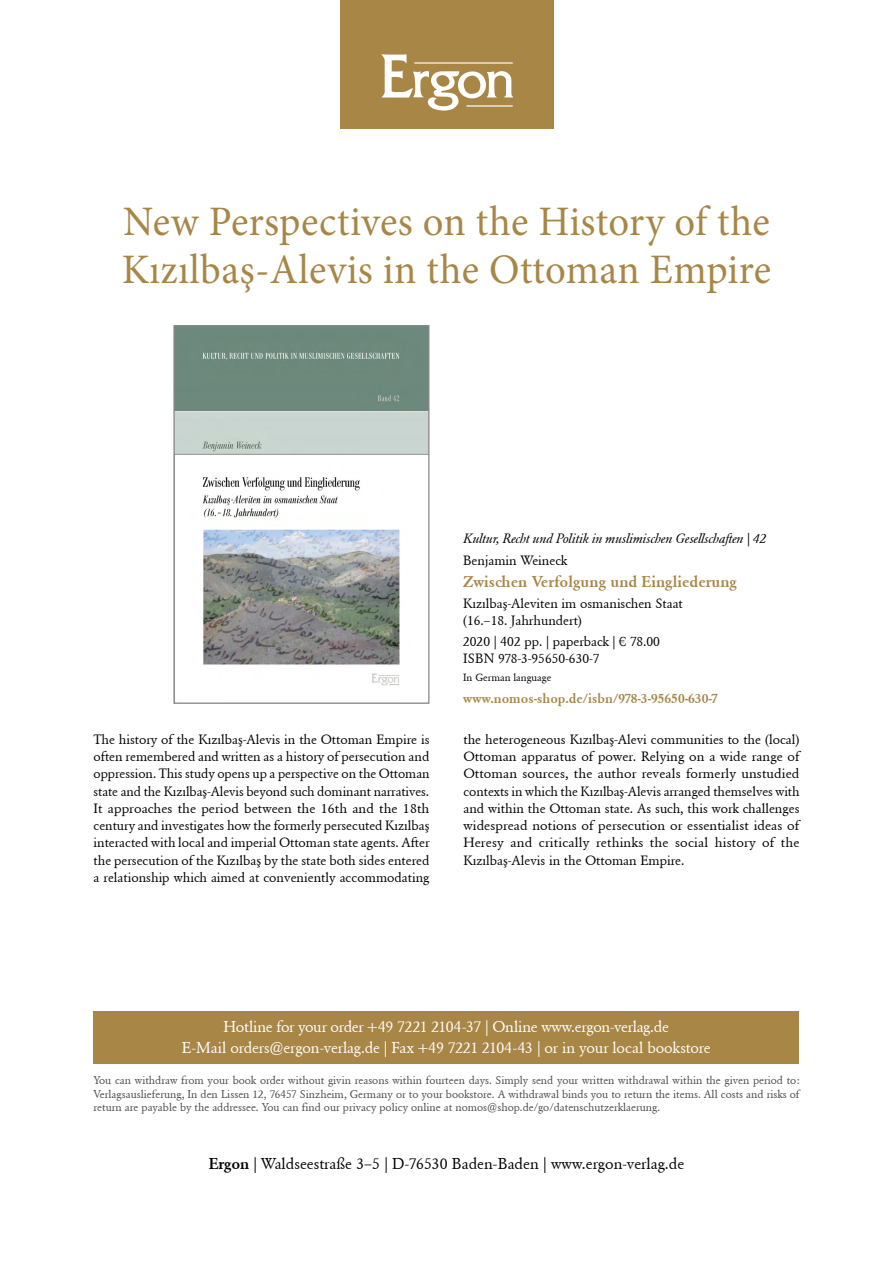
<style>
.page{position:relative;width:893px;height:1263px;background:#fff}
.page>*{position:absolute;margin:0;border:0;box-sizing:border-box;transform-origin:0 0}
.t1{font:42px/48px "Minion Pro";letter-spacing:.005em;color:#a78646}
.t2{font:15.75px/21px "Ergon Unicode";letter-spacing:-.015em;color:#fff;text-align:center}
.t3{font:15.75px "Ergon Unicode";color:#000}
.t4{font:700 15.75px "Ergon Unicode";color:#a78646}
.t5{font:13.5px/17.2px "Ergon Unicode";color:#000}
.t6{font:italic 13.5px "Ergon Unicode";color:#000}
.t7{font:700 13.5px "Ergon Unicode";color:#a78646}
.t8{font:11.25px/13.5px "Ergon Unicode";color:#4a4a49;text-align:justify}
.t9{font:10.5px "Ergon Unicode";color:#000}
.s1{font-weight:700}
</style>
<div class="page">
<div style="left:94px;top:1011px;width:705px;height:52px;background:#a78646"></div>
<div style="left:340px;top:0;width:214px;height:129px;background:#a78646"></div>
<svg style="left:381px;top:54px;width:132px;height:57px"></svg>
<hr style="left:466px;top:105px;width:47px;height:2px;background:#fff">
<hr style="left:414px;top:62px;width:99px;height:2px;background:#fff">
<img style="left:175px;top:327px;width:252px;height:359px">
<div style="left:173px;top:325px;width:256px;height:379px;border:1px solid #878787"></div>
<h1 class="t1" style="left:122px;top:197px;width:651px">New Perspectives on the History of the<br>Kızılbaş-Alevis in the Ottoman Empire</h1>
<p class="t6" style="left:463px;top:529px;width:304px">Kultur, Recht und Politik in muslimischen Gesellschaften | 42</p>
<p class="t5" style="left:463px;top:551px;width:106px">Benjamin Weineck</p>
<p class="t4" style="left:463px;top:571px;width:275px">Zwischen Verfolgung und Eingliederung</p>
<p class="t5" style="left:463px;top:595px;width:221px;line-height:16.5px">Kızılbaş-Aleviten im osmanischen Staat (16.–18. Jahrhundert)</p>
<p class="t5" style="left:463px;top:632px;width:198px">2020 | 402 pp. | paperback | € 78.00<br>ISBN 978-3-95650-630-7</p>
<p class="t9" style="left:463px;top:671px;width:90px">In German language</p>
<p class="t7" style="left:463px;top:689px;width:256px">www.nomos-shop.de/isbn/978-3-95650-630-7</p>
<p class="t5" style="left:94px;top:730px;width:338px;text-align:justify">The history of the Kızılbaş-Alevis in the Ottoman Empire is often remembered and written as a history of persecution and oppression. This study opens up a perspective on the Ottoman state and the Kızılbaş-Alevis beyond such dominant narratives.<br>It approaches the period between the 16th and the 18th century and investigates how the formerly persecuted Kızılbaş interacted with local and imperial Ottoman state agents. After the persecution of the Kızılbaş by the state both sides entered a relationship which aimed at conveniently accommodating</p>
<p class="t5" style="left:463px;top:730px;width:338px;text-align:justify">the heterogeneous Kızılbaş-Alevi communities to the (local)<br>Ottoman apparatus of power. Relying on a wide range of Ottoman sources, the author reveals formerly unstudied contexts in which the Kızılbaş-Alevis arranged themselves with and within the Ottoman state. As such, this work challenges widespread notions of persecution or essentialist ideas of Heresy and critically rethinks the social history of the Kızılbaş-Alevis in the Ottoman Empire.</p>
<p class="t2" style="left:182px;top:1016px;width:531px">Hotline for your order +49 7221 2104-37 | Online www.ergon-verlag.de<br>E-Mail orders@ergon-verlag.de | Fax +49 7221 2104-43 | or in your local bookstore</p>
<p class="t8" style="left:94px;top:1073px;width:708px">You can withdraw from your book order without givin reasons within fourteen days. Simply send your written withdrawal within the given period to:<br>Verlagsauslieferung, In den Lissen 12, 76457 Sinzheim, Germany or to your bookstore. A withdrawal binds you to return the items. All costs and risks of return are payable by the addressee. You can find our privacy policy online at nomos@shop.de/go/datenschutzerklaerung.</p>
<p class="t3" style="left:209px;top:1153px;width:477px"><span class="s1">Ergon</span> | Waldseestraße 3–5 | D-76530 Baden-Baden | www.ergon-verlag.de</p>
</div>
